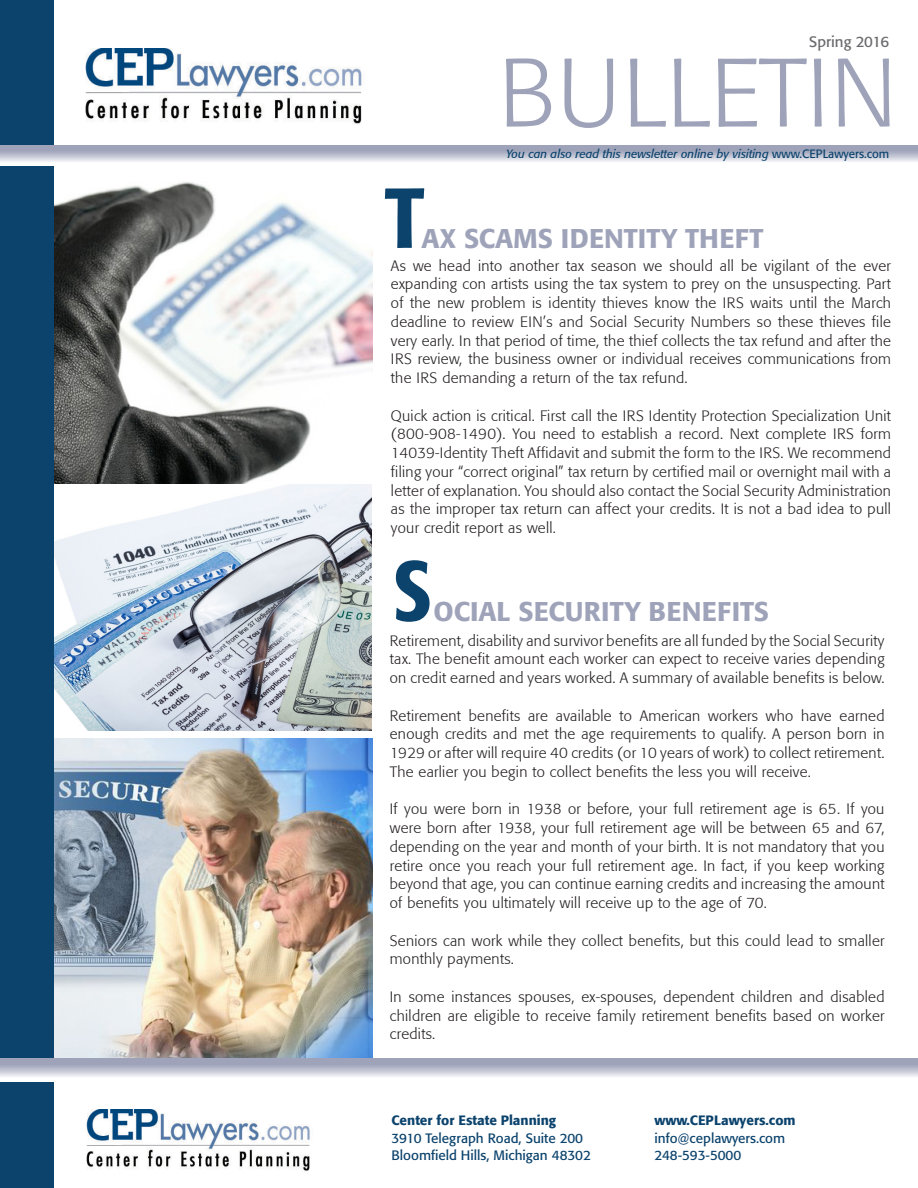
<style>
.page{position:relative;width:918px;height:1188px;background:#fff}
.page>*{position:absolute;margin:0;border:0;box-sizing:border-box;transform-origin:0 0}
.t1{font:300 96px "Formata";color:#9ea3b9}
.t2{font:500 condensed 84px "Formata";color:#0b436d}
.t3{font:500 27px "Formata";color:#9ea3b9}
.t4{font:300 15px/18.8px "Formata";letter-spacing:.02em;color:#231f20;text-align:justify}
.t5{font:15px "Formata";color:#6b6b6e}
.t6{font:13.5px "Formata";color:#0b436d}
.t7{font:500 13.5px "Formata";color:#0b436d}
.t8{font:italic 12px "Formata";color:#0b436d}
.s1{font-style:normal}
</style>
<div class="page">
<img style="left:54px;top:483px;width:318px;height:247px">
<img style="left:54px;top:181px;width:318px;height:302px">
<img style="left:54px;top:739px;width:318px;height:319px">
<img style="left:85px;top:48px;width:277px;height:76px">
<img style="left:86px;top:1110px;width:224px;height:61px">
<div style="left:0;top:0;width:54px;height:1188px;background:#0b436d"></div>
<svg style="left:0;top:145px;width:918px;height:21px"></svg>
<svg style="left:0;top:1058px;width:918px;height:23px"></svg>
<p class="t5" style="left:809px;top:33px;width:82px">Spring 2016</p>
<p class="t1" style="left:499px;top:37px;width:400px">BULLETIN</p>
<p class="t8" style="left:506px;top:147px;width:385px">You can also read this newsletter online by visiting <span class="s1">www.CEPLawyers.com</span></p>
<p class="t2" style="left:384px;top:167px;width:42px">T</p>
<p class="t3" style="left:421px;top:222px;width:344px">AX SCAMS IDENTITY THEFT</p>
<p class="t4" style="left:391px;top:256px;width:502px">As we head into another tax season we should all be vigilant of the ever expanding con artists using the tax system to prey on the unsuspecting. Part of the new problem is identity thieves know the IRS waits until the March deadline to review EIN’s and Social Security Numbers so these thieves file very early. In that period of time, the thief collects the tax refund and after the IRS review, the business owner or individual receives communications from the IRS demanding a return of the tax refund.</p>
<p class="t4" style="left:391px;top:406px;width:502px">Quick action is critical. First call the IRS Identity Protection Specialization Unit (800-908-1490). You need to establish a record. Next complete IRS form 14039-Identity Theft Affidavit and submit the form to the IRS. We recommend filing your “correct original” tax return by certified mail or overnight mail with a letter of explanation. You should also contact the Social Security Administration as the improper tax return can affect your credits. It is not a bad idea to pull your credit report as well.</p>
<p class="t2" style="left:393px;top:540px;width:40px">S</p>
<p class="t3" style="left:434px;top:595px;width:337px">OCIAL SECURITY BENEFITS</p>
<p class="t4" style="left:390px;top:631px;width:496px">Retirement, disability and survivor benefits are all funded by the Social Security tax. The benefit amount each worker can expect to receive varies depending on credit earned and years worked. A summary of available benefits is below.</p>
<p class="t4" style="left:390px;top:706px;width:496px">Retirement benefits are available to American workers who have earned enough credits and met the age requirements to qualify. A person born in 1929 or after will require 40 credits (or 10 years of work) to collect retirement.<br>The earlier you begin to collect benefits the less you will receive.</p>
<p class="t4" style="left:390px;top:800px;width:496px">If you were born in 1938 or before, your full retirement age is 65. If you were born after 1938, your full retirement age will be between 65 and 67, depending on the year and month of your birth. It is not mandatory that you retire once you reach your full retirement age. In fact, if you keep working beyond that age, you can continue earning credits and increasing the amount of benefits you ultimately will receive up to the age of 70.</p>
<p class="t4" style="left:390px;top:931px;width:496px">Seniors can work while they collect benefits, but this could lead to smaller monthly payments.</p>
<p class="t4" style="left:390px;top:987px;width:496px">In some instances spouses, ex-spouses, dependent children and disabled children are eligible to receive family retirement benefits based on worker credits.</p>
<p class="t7" style="left:392px;top:1112px;width:166px">Center for Estate Planning</p>
<p class="t6" style="left:392px;top:1130px;width:193px">3910 Telegraph Road, Suite 200</p>
<p class="t6" style="left:392px;top:1147px;width:201px">Bloomfield Hills, Michigan 48302</p>
<p class="t7" style="left:654px;top:1112px;width:143px">www.CEPLawyers.com</p>
<p class="t6" style="left:654px;top:1130px;width:132px">info@ceplawyers.com</p>
<p class="t6" style="left:654px;top:1147px;width:88px">248-593-5000</p>
</div>
